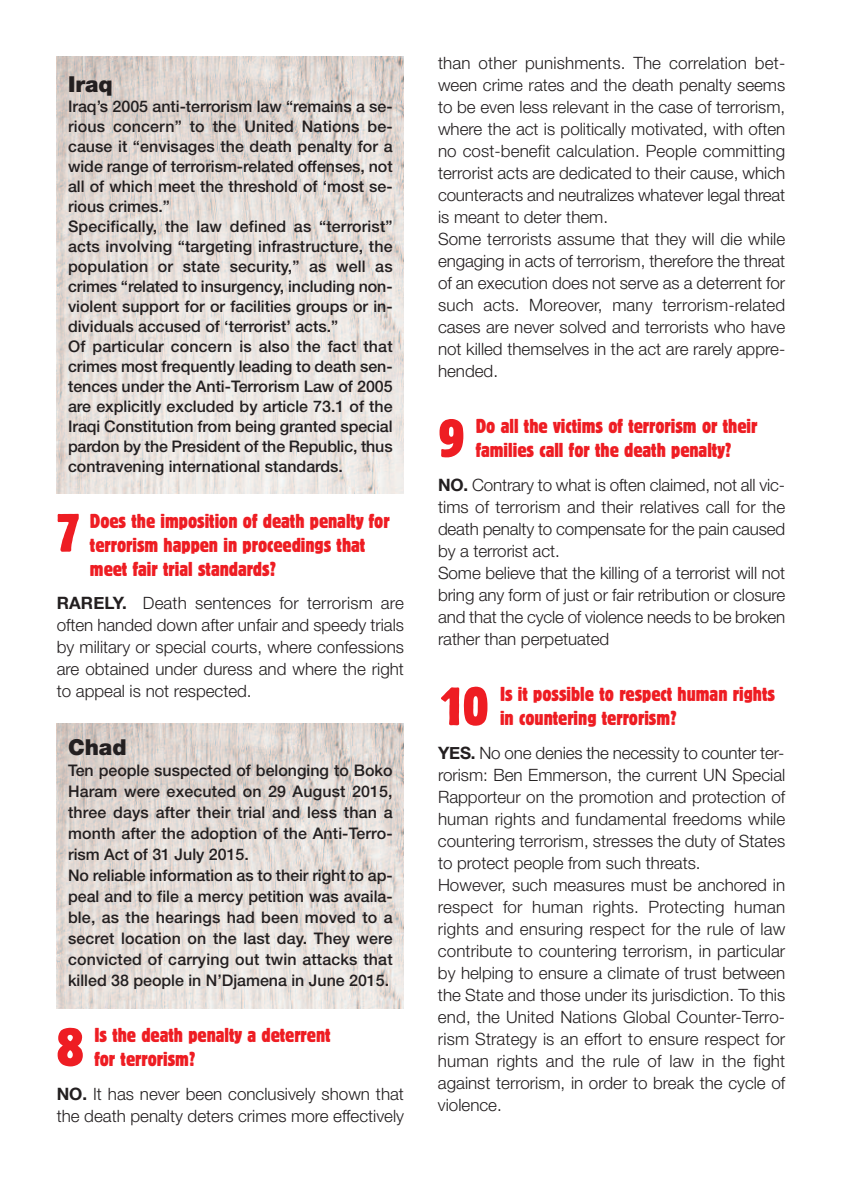
<style>
.page{position:relative;width:842px;height:1191px;background:#fff}
.page>*{position:absolute;margin:0;border:0;box-sizing:border-box;transform-origin:0 0}
.t1{font:condensed 54px "Block BE";color:#ee1d23}
.t2{font:900 22px "Helvetica Neue";color:#231f20}
.t3{font:condensed 20px/24px "Block BE";color:#ee1d23}
.t4{font:300 17px/22px "Helvetica Neue";color:#231f20}
.t5{font:500 16px/20px "Helvetica Neue";color:#231f20}
.s1{font-weight:700}
</style>
<div class="page">
<img style="left:57px;top:724px;width:346px;height:284px">
<img style="left:57px;top:57px;width:346px;height:436px">
<p class="t2" style="left:68px;top:76px;width:46px">Iraq</p>
<p class="t5" style="left:68px;top:97px;width:326px">Iraq’s 2005 anti-terrorism law “remains a se&shy;rious concern” to the United Nations be&shy;cause it “envisages the death penalty for a wide range of terrorism-related offenses, not all of which meet the threshold of ‘most se&shy;rious crimes.”<br>Specifically, the law defined as “terrorist” acts involving “targeting infrastructure, the population or state security,” as well as crimes “related to insurgency, including non&shy;violent support for or facilities groups or in&shy;dividuals accused of ‘terrorist’ acts.”<br>Of particular concern is also the fact that crimes most frequently leading to death sen&shy;tences under the Anti-Terrorism Law of 2005 are explicitly excluded by article 73.1 of the Iraqi Constitution from being granted special pardon by the President of the Republic, thus contravening international standards.</p>
<h1 class="t1" style="left:57px;top:501px;width:24px">7</h1>
<p class="t3" style="left:90px;top:509px;width:301px">Does the imposition of death penalty for terrorism happen in proceedings that meet fair trial standards?</p>
<p class="t4" style="left:57px;top:593px;width:349px;text-align:justify"><span class="s1">RARELY.</span> Death sentences for terrorism are often handed down after unfair and speedy trials by military or special courts, where confessions are obtained under duress and where the right to appeal is not respected.</p>
<p class="t2" style="left:68px;top:739px;width:60px">Chad</p>
<p class="t5" style="left:68px;top:761px;width:326px;line-height:21px">Ten people suspected of belonging to Boko Haram were executed on 29 August 2015, three days after their trial and less than a month after the adoption of the Anti-Terro&shy;rism Act of 31 July 2015.<br>No reliable information as to their right to ap&shy;peal and to file a mercy petition was availa&shy;ble, as the hearings had been moved to a secret location on the last day. They were convicted of carrying out twin attacks that killed 38 people in N’Djamena in June 2015.</p>
<h1 class="t1" style="left:57px;top:1016px;width:28px">8</h1>
<p class="t3" style="left:94px;top:1023px;width:238px">Is the death penalty a deterrent for terrorism?</p>
<p class="t4" style="left:57px;top:1084px;width:349px"><span class="s1">NO.</span> It has never been conclusively shown that the death penalty deters crimes more effectively</p>
<p class="t4" style="left:438px;top:53px;width:349px">than other punishments. The correlation bet&shy;ween crime rates and the death penalty seems to be even less relevant in the case of terrorism, where the act is politically motivated, with often no cost-benefit calculation. People committing terrorist acts are dedicated to their cause, which counteracts and neutralizes whatever legal threat is meant to deter them.<br>Some terrorists assume that they will die while engaging in acts of terrorism, therefore the threat of an execution does not serve as a deterrent for such acts. Moreover, many terrorism-related cases are never solved and terrorists who have not killed themselves in the act are rarely appre&shy;hended.</p>
<h1 class="t1" style="left:438px;top:407px;width:28px">9</h1>
<p class="t3" style="left:476px;top:414px;width:283px">Do all the victims of terrorism or their families call for the death penalty?</p>
<p class="t4" style="left:438px;top:475px;width:349px"><span class="s1">NO.</span> Contrary to what is often claimed, not all vic&shy;tims of terrorism and their relatives call for the death penalty to compensate for the pain caused by a terrorist act.<br>Some believe that the killing of a terrorist will not bring any form of just or fair retribution or closure and that the cycle of violence needs to be broken rather than perpetuated</p>
<h1 class="t1" style="left:438px;top:675px;width:53px">10</h1>
<p class="t3" style="left:500px;top:682px;width:276px">Is it possible to respect human rights in countering terrorism?</p>
<p class="t4" style="left:438px;top:743px;width:349px"><span class="s1">YES.</span> No one denies the necessity to counter ter&shy;rorism: Ben Emmerson, the current UN Special Rapporteur on the promotion and protection of human rights and fundamental freedoms while countering terrorism, stresses the duty of States to protect people from such threats.<br>However, such measures must be anchored in respect for human rights. Protecting human rights and ensuring respect for the rule of law contribute to countering terrorism, in particular by helping to ensure a climate of trust between the State and those under its jurisdiction. To this end, the United Nations Global Counter-Terro&shy;rism Strategy is an effort to ensure respect for human rights and the rule of law in the fight against terrorism, in order to break the cycle of violence.</p>
</div>
